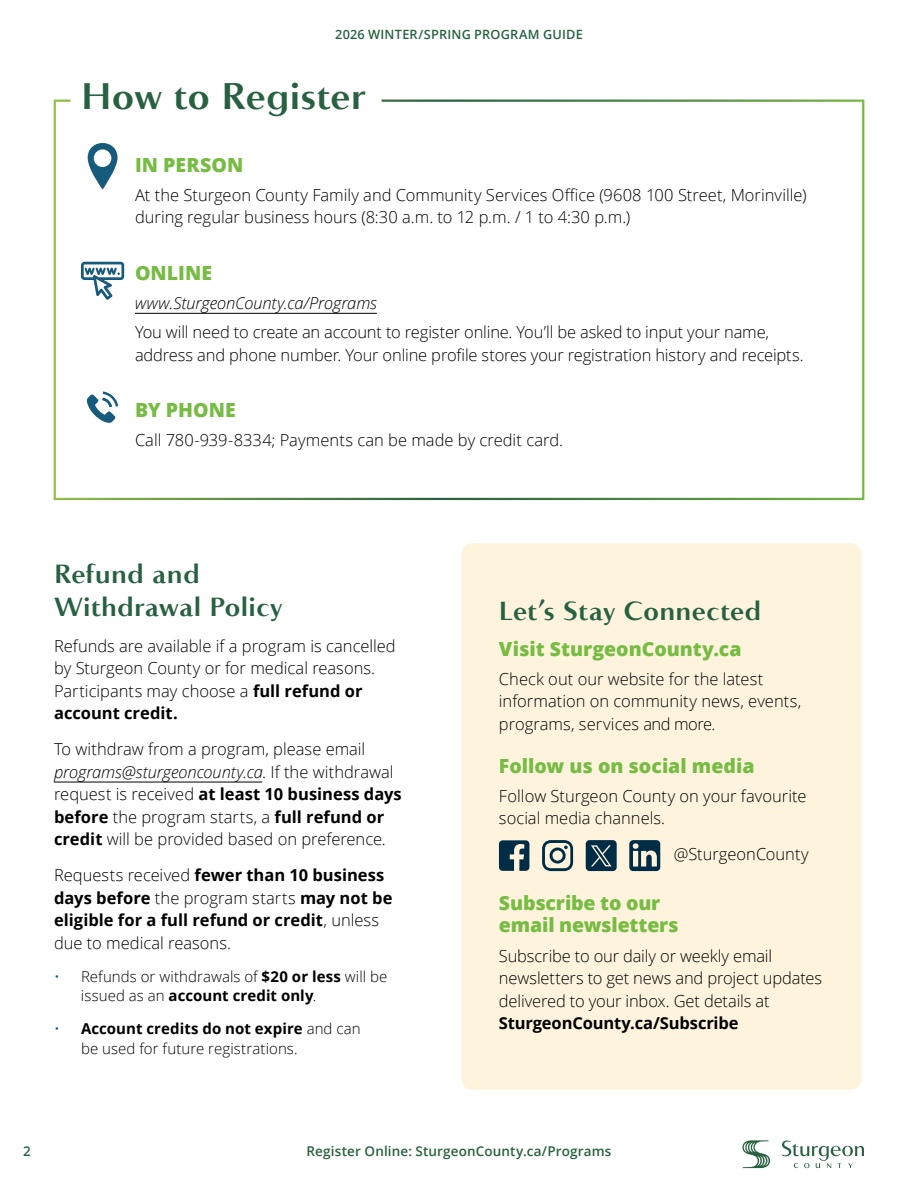
<style>
.page{position:relative;width:918px;height:1188px;background:#fff}
.page>*{position:absolute;margin:0;border:0;box-sizing:border-box;transform-origin:0 0}
.t1{font:700 36px "Accent Graphic W00";letter-spacing:.02em;color:#286142}
.t2{font:700 25.5px/32.4px "Accent Graphic W00";letter-spacing:.015em;color:#286142}
.t3{font:800 19.5px/22.5px "Open Sans";color:#76bc43}
.t4{font:300 16.5px/22.5px "Open Sans";letter-spacing:-.005em;color:#000}
.t5{font:700 16.5px/22.5px "Open Sans";color:#000}
.t6{font:italic 300 16.5px "Open Sans";letter-spacing:-.005em;color:#000}
.t7{font:300 15px/19.5px "Open Sans";letter-spacing:.005em;color:#000}
.t8{font:600 13.5px "Open Sans";letter-spacing:.01em;color:#286142}
.t9{font:600 12.75px "Open Sans";letter-spacing:.015em;color:#286142}
.s1{font-weight:700}
.s2{font-style:italic}
.s3{font-weight:300}
.s4{color:#165a7c}
</style>
<div class="page">
<svg style="left:53px;top:99px;width:812px;height:402px"></svg>
<hr style="left:54px;top:782px;width:208px;height:1px;background:#000">
<div style="left:461px;top:543px;width:401px;height:547px;background:#fef4de;border-radius:11px"></div>
<svg style="left:499px;top:840px;width:30px;height:31px"></svg>
<svg style="left:629px;top:840px;width:31px;height:31px"></svg>
<svg style="left:542px;top:840px;width:31px;height:31px"></svg>
<svg style="left:586px;top:840px;width:31px;height:31px"></svg>
<svg style="left:742px;top:1140px;width:28px;height:28px"></svg>
<svg style="left:782px;top:1140px;width:82px;height:28px"></svg>
<p class="t9" style="left:335px;top:27px;width:249px">2026 WINTER/SPRING PROGRAM GUIDE</p>
<h1 class="t1" style="left:81px;top:78px;width:286px">How to Register</h1>
<p class="t3" style="left:135px;top:155px;width:110px">IN PERSON</p>
<p class="t4" style="left:135px;top:183px;width:673px">At the Sturgeon County Family and Community Services Office (9608 100 Street, Morinville) during regular business hours (8:30 a.m. to 12 p.m. / 1 to 4:30 p.m.)</p>
<p class="t3" style="left:135px;top:263px;width:79px">ONLINE</p>
<p class="t6" style="left:135px;top:297px;width:243px">www.SturgeonCounty.ca/Programs</p>
<p class="t4" style="left:135px;top:320px;width:670px">You will need to create an account to register online. You’ll be asked to input your name, address and phone number. Your online profile stores your registration history and receipts.</p>
<p class="t3" style="left:135px;top:400px;width:102px">BY PHONE</p>
<p class="t4" style="left:135px;top:428px;width:430px">Call 780-939-8334; Payments can be made by credit card.</p>
<h2 class="t2" style="left:54px;top:559px;width:230px">Refund and<br>Withdrawal Policy</h2>
<p class="t4" style="left:54px;top:634px;width:343px">Refunds are available if a program is cancelled by Sturgeon County or for medical reasons.<br>Participants may choose a <span class="s1">full refund or account credit.</span></p>
<p class="t4" style="left:54px;top:737px;width:349px">To withdraw from a program, please email <span class="s2">programs@sturgeoncounty.ca</span>. If the withdrawal request is received <span class="s1">at least 10 business days before</span> the program starts, a <span class="s1">full refund or credit</span> will be provided based on preference.</p>
<p class="t5" style="left:54px;top:866px;width:340px"><span class="s3">Requests received</span> fewer than 10 business days before <span class="s3">the program starts</span> may not be eligible for a full refund or credit<span class="s3">, unless due to medical reasons.</span></p>
<p class="t7" style="left:81px;top:968px;width:308px;text-indent:-27px"><span class="s4">•</span> Refunds or withdrawals of <span class="s1">$20 or less</span> will be issued as an <span class="s1">account credit only</span>.</p>
<p class="t7" style="left:81px;top:1020px;width:281px;text-indent:-27px"><span class="s4">•</span> <span class="s1">Account credits do not expire</span> and can be used for future registrations.</p>
<h2 class="t2" style="left:499px;top:595px;width:264px">Let’s Stay Connected</h2>
<p class="t3" style="left:499px;top:639px;width:244px">Visit SturgeonCounty.ca</p>
<p class="t4" style="left:499px;top:667px;width:304px">Check out our website for the latest information on community news, events, programs, services and more.</p>
<p class="t3" style="left:499px;top:756px;width:257px">Follow us on social media</p>
<p class="t4" style="left:499px;top:786px;width:309px">Follow Sturgeon County on your favourite social media channels.</p>
<p class="t4" style="left:674px;top:845px;width:137px">@SturgeonCounty</p>
<p class="t3" style="left:499px;top:893px;width:181px">Subscribe to our email newsletters</p>
<p class="t4" style="left:499px;top:944px;width:325px">Subscribe to our daily or weekly email newsletters to get news and project updates delivered to your inbox. Get details at</p>
<p class="t5" style="left:499px;top:1014px;width:241px">SturgeonCounty.ca/Subscribe</p>
<p class="t8" style="left:23px;top:1146px;width:9px">2</p>
<p class="t8" style="left:307px;top:1146px;width:306px">Register Online: SturgeonCounty.ca/Programs</p>
</div>
